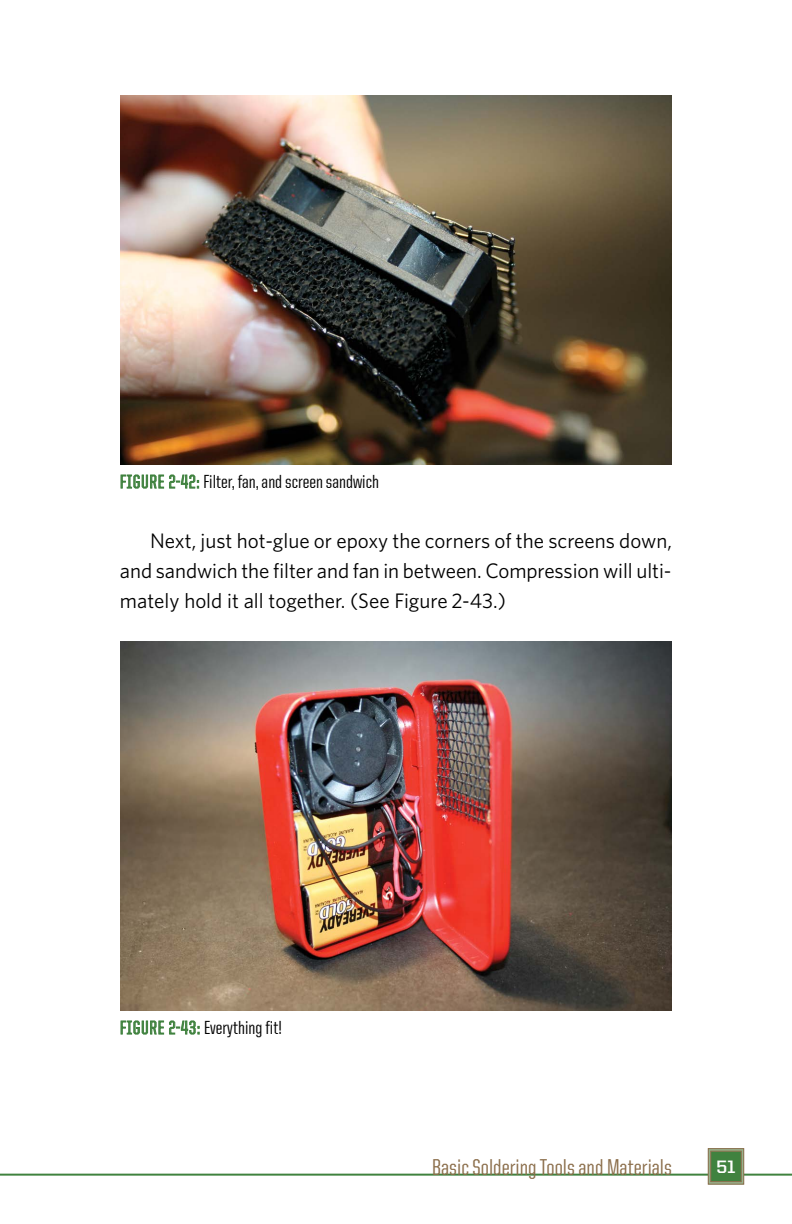
<style>
.page{position:relative;width:792px;height:1224px;background:#fff}
.page>*{position:absolute;margin:0;border:0;box-sizing:border-box;transform-origin:0 0}
.t1{font:500 23px "United Sans Cond";color:#8b6e4b}
.t2{font:21px/30px "Whitney";color:#000;text-align:justify}
.t3{font:500 19px "United Sans Cond";color:#000}
.t4{font:700 18px "United Sans Reg";color:#fff}
.s1{color:#40823f}
</style>
<div class="page">
<hr style="left:0;top:1174px;width:792px;height:2px;background:#40823f">
<svg style="left:708px;top:1148px;width:36px;height:37px"></svg>
<div style="left:710px;top:1151px;width:32px;height:31px;border:1px solid #8b6e4b"></div>
<img style="left:120px;top:96px;width:552px;height:368px">
<svg style="left:120px;top:474px;width:79px;height:15px"></svg>
<img style="left:120px;top:642px;width:552px;height:368px">
<svg style="left:120px;top:1020px;width:80px;height:15px"></svg>
<p class="t3" style="left:120px;top:472px;width:261px"><span class="s1">FIGURE 2-42:</span> Filter, fan, and screen sandwich</p>
<p class="t2" style="left:120px;top:525px;width:554px;text-indent:30px">Next, just hot-glue or epoxy the corners of the screens down, and sandwich the filter and fan in between. Compression will ulti&shy;mately hold it all together. (See Figure 2-43.)</p>
<p class="t3" style="left:120px;top:1018px;width:164px"><span class="s1">FIGURE 2-43:</span> Everything fit!</p>
<p class="t1" style="left:432px;top:1155px;width:241px">Basic Soldering Tools and Materials</p>
<p class="t4" style="left:716px;top:1157px;width:21px">51</p>
</div>
